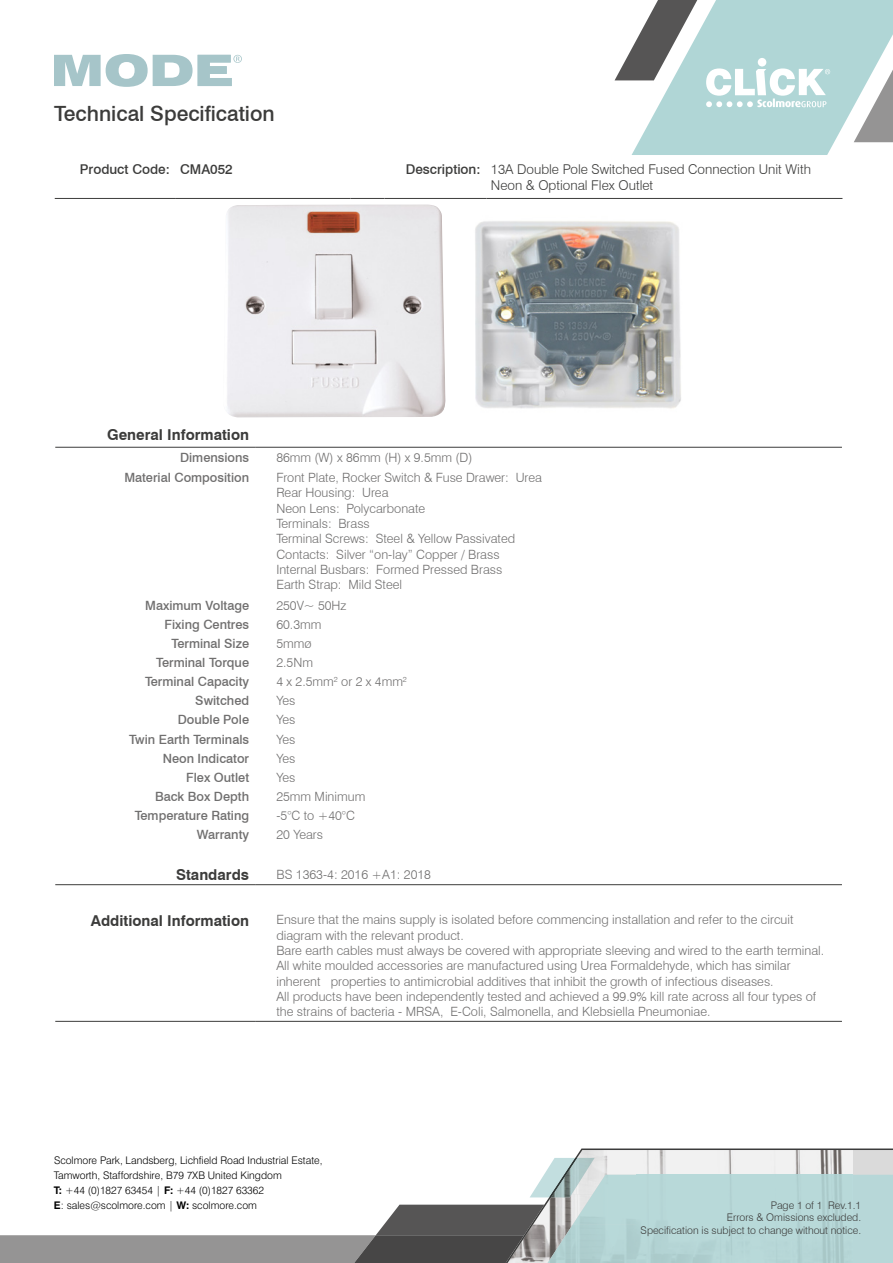
<style>
.page{position:relative;width:893px;height:1263px;background:#fff}
.page>*{position:absolute;margin:0;border:0;box-sizing:border-box;transform-origin:0 0}
.t1{font:500 21px "Swiss 721 BT";color:#3c3c3b}
.t2{font:700 15px "Swiss 721 BT";color:#3c3c3b}
.t3{font:300 13.5px/16.2px "Swiss 721 BT";color:#3c3c3b}
.t4{font:500 13.5px "Swiss 721 BT";color:#3c3c3b}
.t5{font:300 12.75px/15.3px "Swiss 721 BT";color:#706f6f}
.t6{font:500 12.75px "Swiss 721 BT";color:#706f6f}
.t7{font:300 10.5px/15px "Swiss 721 BT";color:#000}
.t8{font:300 10.5px/12.6px "Swiss 721 BT";color:#3c3c3b;text-align:right}
.s1{font-weight:500}
.s2{font-weight:700}
</style>
<div class="page">
<svg style="left:54px;top:54px;width:188px;height:33px"></svg>
<svg style="left:0;top:1148px;width:893px;height:115px"></svg>
<svg style="left:615px;top:0;width:278px;height:155px"></svg>
<hr style="left:55px;top:198px;width:121px;height:1px;background:#3c3c3b">
<hr style="left:176px;top:198px;width:174px;height:1px;background:#3c3c3b">
<hr style="left:350px;top:198px;width:34px;height:1px;background:#3c3c3b">
<hr style="left:384px;top:198px;width:103px;height:1px;background:#3c3c3b">
<hr style="left:487px;top:198px;width:355px;height:1px;background:#3c3c3b">
<img style="left:475px;top:221px;width:206px;height:188px">
<img style="left:227px;top:205px;width:218px;height:212px">
<hr style="left:55px;top:447px;width:200px;height:1px;background:#3c3c3b">
<hr style="left:255px;top:447px;width:587px;height:1px;background:#3c3c3b">
<hr style="left:55px;top:884px;width:200px;height:1px;background:#3c3c3b">
<hr style="left:255px;top:884px;width:587px;height:1px;background:#3c3c3b">
<hr style="left:55px;top:1021px;width:200px;height:1px;background:#3c3c3b">
<hr style="left:255px;top:1021px;width:587px;height:1px;background:#3c3c3b">
<h1 class="t1" style="left:54px;top:101px;width:222px">Technical Specification</h1>
<p class="t4" style="left:80px;top:161px;width:154px">Product Code: CMA052</p>
<p class="t3" style="left:491px;top:161px;width:322px;text-indent:-85px"><span class="s1">Description:</span> 13A Double Pole Switched Fused Connection Unit With<br>Neon &amp; Optional Flex Outlet</p>
<p class="t2" style="left:107px;top:426px;width:144px">General Information</p>
<p class="t6" style="left:180px;top:449px;width:71px">Dimensions</p>
<p class="t5" style="left:276px;top:449px;width:197px">86mm (W) x 86mm (H) x 9.5mm (D)</p>
<p class="t6" style="left:124px;top:470px;width:126px">Material Composition</p>
<p class="t5" style="left:276px;top:470px;width:267px">Front Plate, Rocker Switch &amp; Fuse Drawer: Urea<br>Rear Housing: Urea<br>Neon Lens: Polycarbonate<br>Terminals: Brass<br>Terminal Screws: Steel &amp; Yellow Passivated<br>Contacts: Silver “on-lay” Copper / Brass<br>Internal Busbars: Formed Pressed Brass<br>Earth Strap: Mild Steel</p>
<p class="t6" style="left:145px;top:597px;width:105px">Maximum Voltage</p>
<p class="t5" style="left:276px;top:597px;width:72px">250V~ 50Hz</p>
<p class="t6" style="left:165px;top:616px;width:86px">Fixing Centres</p>
<p class="t5" style="left:276px;top:616px;width:47px">60.3mm</p>
<p class="t6" style="left:172px;top:636px;width:79px">Terminal Size</p>
<p class="t5" style="left:276px;top:636px;width:37px">5mmø</p>
<p class="t6" style="left:156px;top:655px;width:94px">Terminal Torque</p>
<p class="t5" style="left:276px;top:655px;width:38px">2.5Nm</p>
<p class="t6" style="left:145px;top:674px;width:106px">Terminal Capacity</p>
<p class="t5" style="left:276px;top:674px;width:132px">4 x 2.5mm<sup>2</sup> or 2 x 4mm<sup>2</sup></p>
<p class="t6" style="left:195px;top:693px;width:55px">Switched</p>
<p class="t5" style="left:276px;top:693px;width:20px">Yes</p>
<p class="t6" style="left:178px;top:712px;width:73px">Double Pole</p>
<p class="t5" style="left:276px;top:712px;width:20px">Yes</p>
<p class="t6" style="left:129px;top:731px;width:122px">Twin Earth Terminals</p>
<p class="t5" style="left:276px;top:731px;width:20px">Yes</p>
<p class="t6" style="left:163px;top:750px;width:88px">Neon Indicator</p>
<p class="t5" style="left:276px;top:750px;width:20px">Yes</p>
<p class="t6" style="left:186px;top:769px;width:64px">Flex Outlet</p>
<p class="t5" style="left:276px;top:769px;width:20px">Yes</p>
<p class="t6" style="left:155px;top:789px;width:96px">Back Box Depth</p>
<p class="t5" style="left:276px;top:789px;width:90px">25mm Minimum</p>
<p class="t6" style="left:135px;top:808px;width:116px">Temperature Rating</p>
<p class="t5" style="left:276px;top:808px;width:80px">-5°C to +40°C</p>
<p class="t6" style="left:197px;top:827px;width:54px">Warranty</p>
<p class="t5" style="left:276px;top:827px;width:48px">20 Years</p>
<p class="t2" style="left:176px;top:865px;width:74px">Standards</p>
<p class="t5" style="left:276px;top:866px;width:156px">BS 1363-4: 2016 +A1: 2018</p>
<p class="t2" style="left:91px;top:912px;width:160px">Additional Information</p>
<p class="t5" style="left:276px;top:912px;width:549px">Ensure that the mains supply is isolated before commencing installation and refer to the circuit diagram with the relevant product.<br>Bare earth cables must always be covered with appropriate sleeving and wired to the earth terminal.<br>All white moulded accessories are manufactured using Urea Formaldehyde, which has similar inherent properties to antimicrobial additives that inhibit the growth of infectious diseases.<br>All products have been independently tested and achieved a 99.9% kill rate across all four types of the strains of bacteria - MRSA, E-Coli, Salmonella, and Klebsiella Pneumoniae.</p>
<p class="t7" style="left:54px;top:1153px;width:270px">Scolmore Park, Landsberg, Lichfield Road Industrial Estate, Tamworth, Staffordshire, B79 7XB United Kingdom<br><span class="s2">T:</span> +44 (0)1827 63454 | <span class="s2">F:</span> +44 (0)1827 63362<br><span class="s2">E</span>: sales@scolmore.com | <span class="s2">W:</span> scolmore.com</p>
<p class="t8" style="left:641px;top:1199px;width:222px">Page 1 of 1 Rev.1.1<br>Errors &amp; Omissions excluded.<br>Specification is subject to change without notice.</p>
</div>
